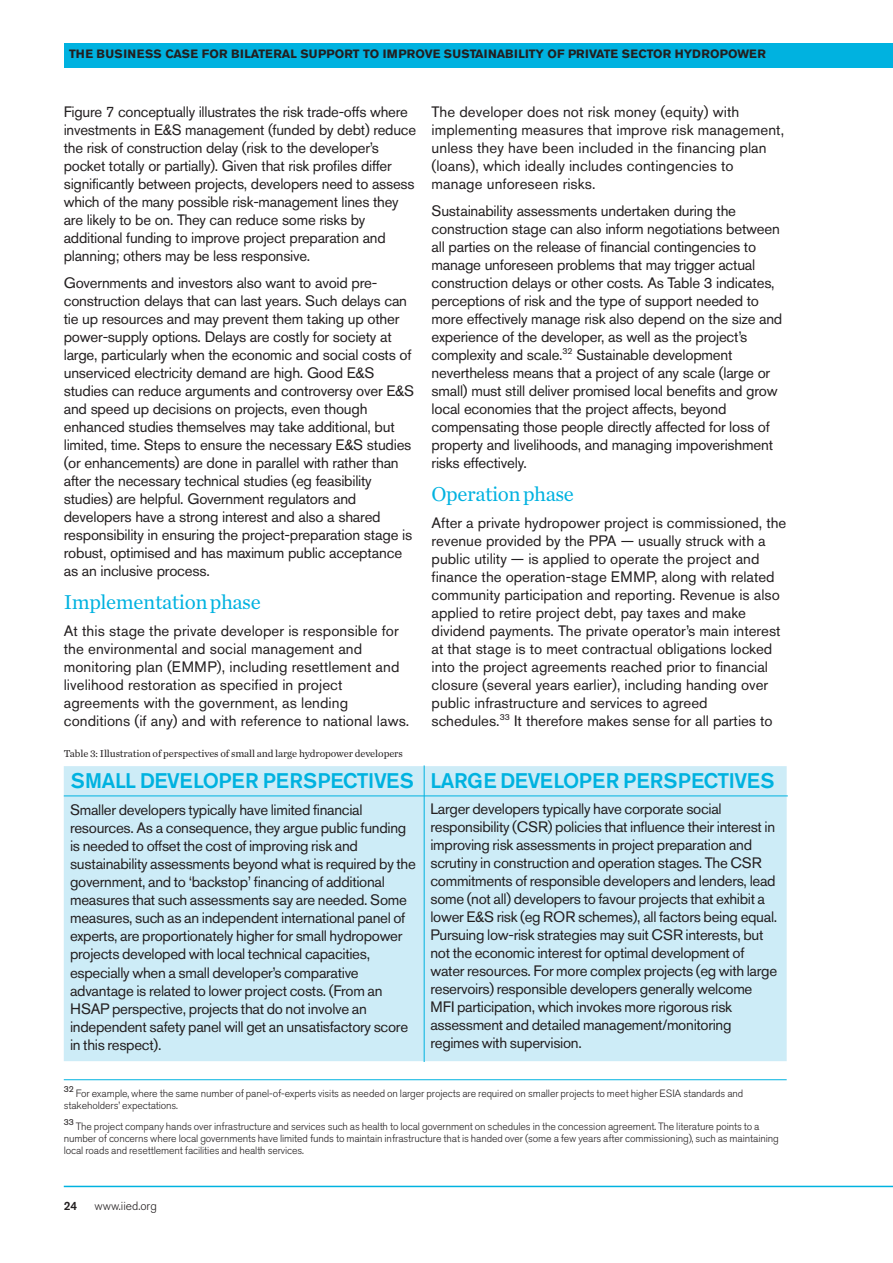
<style>
.page{position:relative;width:893px;height:1263px;background:#fff}
.page>*{position:absolute;margin:0;border:0;box-sizing:border-box;transform-origin:0 0}
.t1{font:500 21px "Akzidenz Grotesk BE";letter-spacing:-.02em;color:#00b2e0}
.t2{font:21px "Chronicle Text G1";letter-spacing:-.02em;color:#00b2e0}
.t3{font:15px/18px "Akzidenz Grotesk BE";letter-spacing:-.015em;color:#231f20}
.t4{font:15px/18px "Akzidenz Grotesk BE";letter-spacing:.005em;color:#231f20}
.t5{font:700 12px "Akzidenz Grotesk BE";color:#231f20}
.t6{font:300 12px "Akzidenz Grotesk BE";color:#231f20}
.t7{font:500 12px "Akzidenz Grotesk BE";color:#231f20}
.t8{font:300 10.5px/12px "Akzidenz Grotesk BE";letter-spacing:-.01em;color:#231f20}
.t9{font:10.5px "Chronicle Text G1";letter-spacing:-.01em;color:#231f20}
.t10{font:8.7px "Akzidenz Grotesk BE";color:#231f20}
</style>
<div class="page">
<div style="left:65px;top:43px;width:828px;height:24px;background:#00b2e0"></div>
<hr style="left:64px;top:1186px;width:829px;height:1px;background:#00b2e0">
<hr style="left:64px;top:1079px;width:723px;height:1px;background:#00b2e0">
<div style="left:64px;top:766px;width:723px;height:295px;background:#cdecf7"></div>
<hr style="left:64px;top:795px;width:724px;height:1px;background:#00b2e0">
<hr style="left:424px;top:765px;width:1px;height:297px;background:#00b2e0">
<p class="t5" style="left:69px;top:49px;width:698px">THE BUSINESS CASE FOR BILATERAL SUPPORT TO IMPROVE SUSTAINABILITY OF PRIVATE SECTOR HYDROPOWER</p>
<p class="t3" style="left:64px;top:105px;width:354px">Figure 7 conceptually illustrates the risk trade-offs where investments in E&amp;S management (funded by debt) reduce the risk of construction delay (risk to the developer’s pocket totally or partially). Given that risk profiles differ significantly between projects, developers need to assess which of the many possible risk-management lines they are likely to be on. They can reduce some risks by additional funding to improve project preparation and planning; others may be less responsive.</p>
<p class="t3" style="left:64px;top:276px;width:352px">Governments and investors also want to avoid pre&shy;construction delays that can last years. Such delays can tie up resources and may prevent them taking up other power-supply options. Delays are costly for society at large, particularly when the economic and social costs of unserviced electricity demand are high. Good E&amp;S studies can reduce arguments and controversy over E&amp;S and speed up decisions on projects, even though enhanced studies themselves may take additional, but limited, time. Steps to ensure the necessary E&amp;S studies (or enhancements) are done in parallel with rather than after the necessary technical studies (eg feasibility studies) are helpful. Government regulators and developers have a strong interest and also a shared responsibility in ensuring the project-preparation stage is robust, optimised and has maximum public acceptance as an inclusive process.</p>
<h1 class="t2" style="left:64px;top:595px;width:199px">Implementationphase</h1>
<p class="t4" style="left:64px;top:624px;width:347px">At this stage the private developer is responsible for the environmental and social management and monitoring plan (EMMP), including resettlement and livelihood restoration as specified in project agreements with the government, as lending conditions (if any) and with reference to national laws.</p>
<p class="t9" style="left:64px;top:750px;width:341px">Table 3: Illustration of perspectives of small and large hydropower developers</p>
<p class="t4" style="left:432px;top:105px;width:354px">The developer does not risk money (equity) with implementing measures that improve risk management, unless they have been included in the financing plan (loans), which ideally includes contingencies to manage unforeseen risks.</p>
<p class="t3" style="left:432px;top:204px;width:352px">Sustainability assessments undertaken during the construction stage can also inform negotiations between all parties on the release of financial contingencies to manage unforeseen problems that may trigger actual construction delays or other costs. As Table 3 indicates, perceptions of risk and the type of support needed to more effectively manage risk also depend on the size and experience of the developer, as well as the project’s complexity and scale.<sup>32</sup> Sustainable development nevertheless means that a project of any scale (large or small) must still deliver promised local benefits and grow local economies that the project affects, beyond compensating those people directly affected for loss of property and livelihoods, and managing impoverishment risks effectively.</p>
<h1 class="t2" style="left:432px;top:487px;width:144px">Operationphase</h1>
<p class="t3" style="left:432px;top:516px;width:356px">After a private hydropower project is commissioned, the revenue provided by the PPA — usually struck with a public utility — is applied to operate the project and finance the operation-stage EMMP, along with related community participation and reporting. Revenue is also applied to retire project debt, pay taxes and make dividend payments. The private operator’s main interest at that stage is to meet contractual obligations locked into the project agreements reached prior to financial closure (several years earlier), including handing over public infrastructure and services to agreed schedules.<sup>33</sup> It therefore makes sense for all parties to</p>
<h1 class="t1" style="left:71px;top:773px;width:705px">SMALL DEVELOPER PERSPECTIVES LARGE DEVELOPER PERSPECTIVES</h1>
<p class="t3" style="left:70px;top:803px;width:347px">Smaller developers typically have limited financial resources. As a consequence, they argue public funding is needed to offset the cost of improving risk and sustainability assessments beyond what is required by the government, and to ‘backstop’ financing of additional measures that such assessments say are needed. Some measures, such as an independent international panel of experts, are proportionately higher for small hydropower projects developed with local technical capacities, especially when a small developer’s comparative advantage is related to lower project costs. (From an HSAP perspective, projects that do not involve an independent safety panel will get an unsatisfactory score in this respect).</p>
<p class="t3" style="left:430px;top:802px;width:348px">Larger developers typically have corporate social responsibility (CSR) policies that influence their interest in improving risk assessments in project preparation and scrutiny in construction and operation stages. The CSR commitments of responsible developers and lenders, lead some (not all) developers to favour projects that exhibit a lower E&amp;S risk (eg ROR schemes), all factors being equal.<br>Pursuing low-risk strategies may suit CSR interests, but not the economic interest for optimal development of water resources. For more complex projects (eg with large reservoirs) responsible developers generally welcome MFI participation, which invokes more rigorous risk assessment and detailed management/monitoring regimes with supervision.</p>
<p class="t10" style="left:64px;top:1085px;width:12px">32</p>
<p class="t8" style="left:64px;top:1088px;width:681px;text-indent:12px">For example, where the same number of panel-of-experts visits as needed on larger projects are required on smaller projects to meet higher ESIA standards and stakeholders’ expectations.</p>
<p class="t10" style="left:64px;top:1118px;width:12px">33</p>
<p class="t8" style="left:64px;top:1121px;width:717px;text-indent:12px">The project company hands over infrastructure and services such as health to local government on schedules in the concession agreement. The literature points to a number of concerns where local governments have limited funds to maintain infrastructure that is handed over (some a few years after commissioning), such as maintaining local roads and resettlement facilities and health services.</p>
<p class="t7" style="left:64px;top:1202px;width:15px">24</p>
<p class="t6" style="left:95px;top:1201px;width:64px">www.iied.org</p>
</div>
